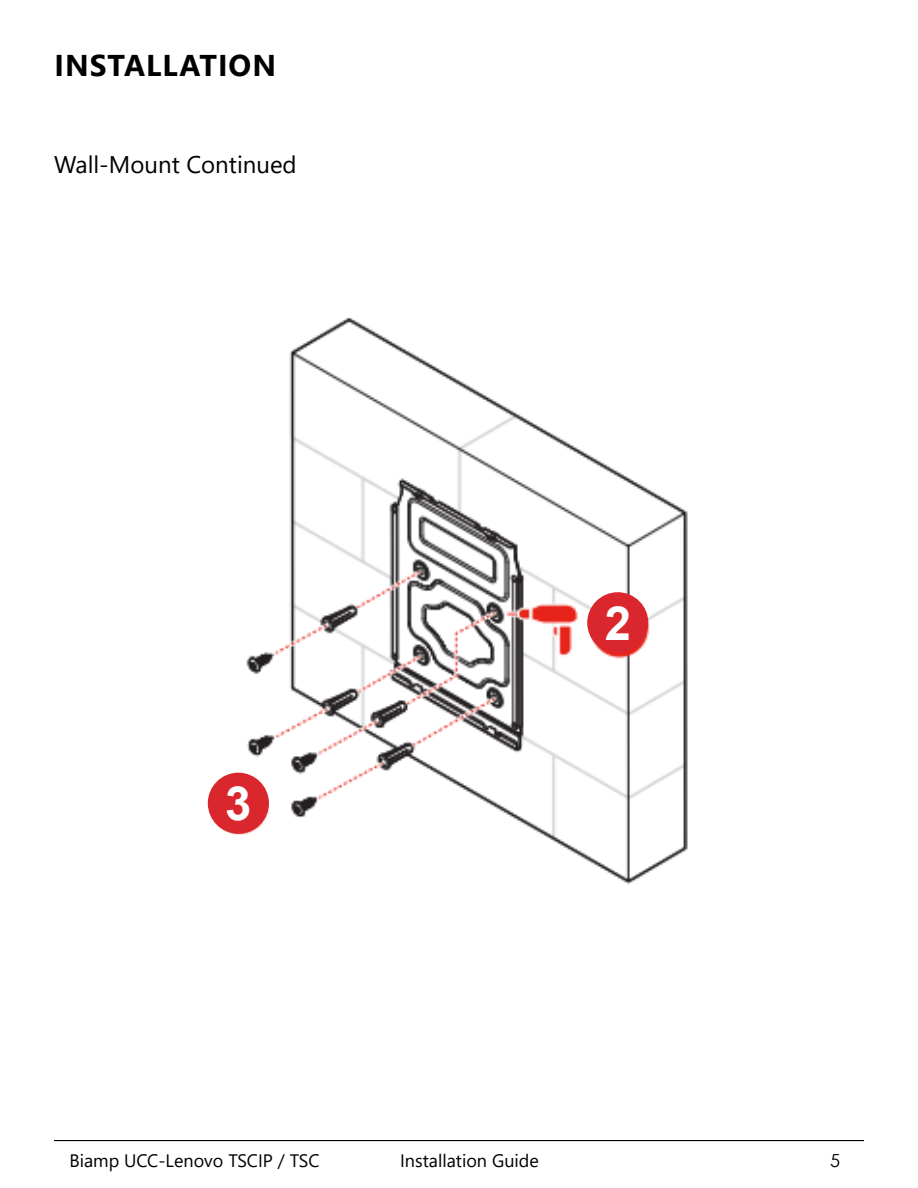
<style>
.page{position:relative;width:918px;height:1188px;background:#fff}
.page>*{position:absolute;margin:0;border:0;box-sizing:border-box;transform-origin:0 0}
.Heading_Centr_14pt{font:700 47.1px "Arial";color:#fff}
.Heading__2__20pt_Bold{font:700 30px "Segoe UI";letter-spacing:.035em;color:#000}
.Body_Copy{font:24px "Segoe UI";color:#000}
.t1{font:18px "Segoe UI";color:#000}
.t2{font:18px "Century Gothic";color:#000}
</style>
<div class="page">
<hr style="left:54px;top:1140px;width:810px;height:1px;background:#000">
<img style="left:207px;top:318px;width:481px;height:567px">
<div style="left:587px;top:592px;width:61px;height:61px;background:#d9272d;border-radius:50%"></div>
<div style="left:208px;top:773px;width:61px;height:61px;background:#d9272d;border-radius:50%"></div>
<p class="Heading__2__20pt_Bold" style="left:55px;top:37px;width:223px">INSTALLATION</p>
<p class="Body_Copy" style="left:54px;top:142px;width:244px">Wall-Mount Continued</p>
<p class="Heading_Centr_14pt" style="left:225px;top:771px;width:28px">3</p>
<p class="Heading_Centr_14pt" style="left:605px;top:590px;width:28px">2</p>
<p class="t1" style="left:69px;top:1143px;width:252px">Biamp UCC-Lenovo TSCIP / TSC</p>
<p class="t1" style="left:400px;top:1144px;width:140px">Installation Guide</p>
<p class="t2" style="left:830px;top:1148px;width:11px">5</p>
</div>
